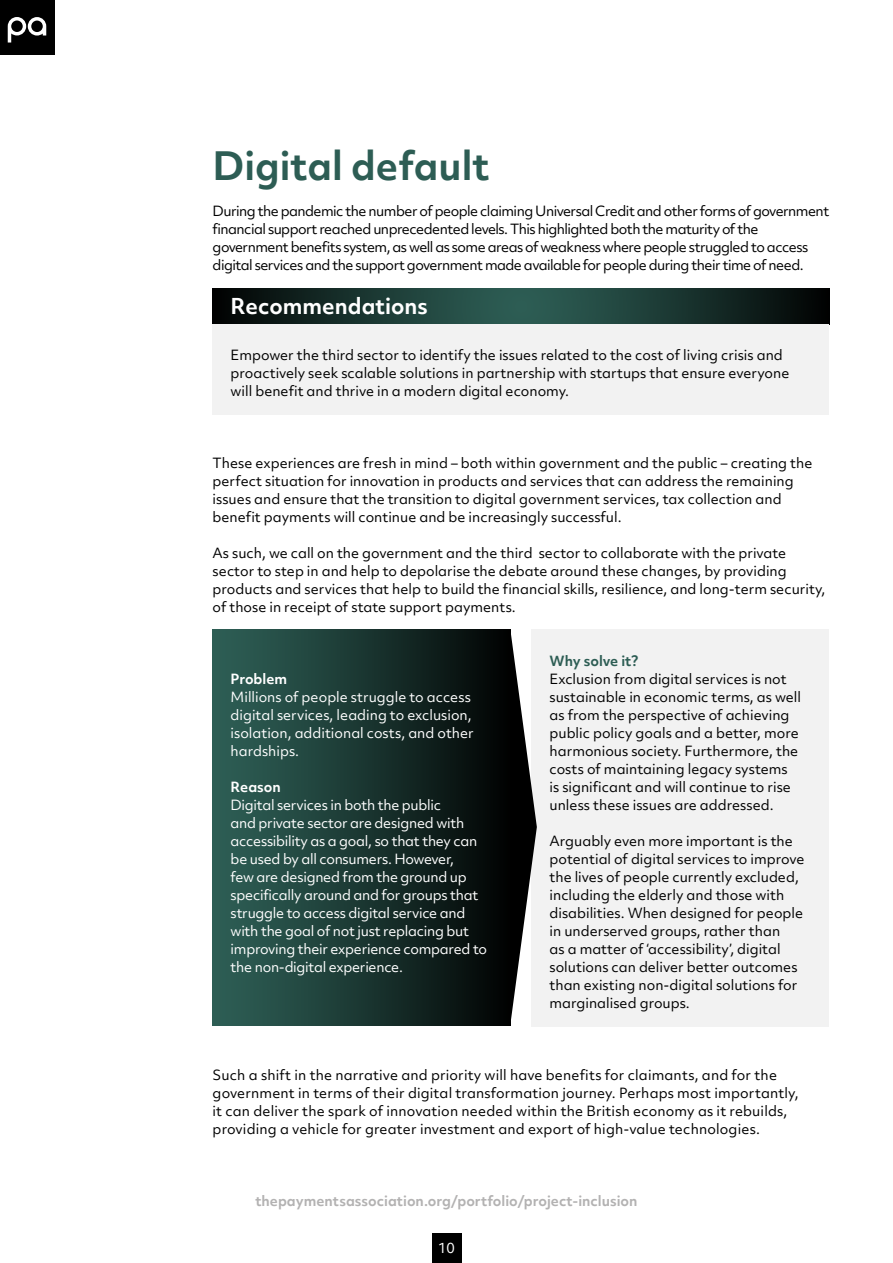
<style>
.page{position:relative;width:893px;height:1263px;background:#fff}
.page>*{position:absolute;margin:0;border:0;box-sizing:border-box;transform-origin:0 0}
.t1{font:700 37.5px "Objektiv Mk 2";color:#2d5d54}
.t2{font:700 21px "Objektiv Mk 2";color:#fff}
.t3{font:13.5px/18px "Objektiv Mk 2";color:#000}
.t4{font:13.5px/18px "Objektiv Mk 2";letter-spacing:-.04em;color:#000}
.t5{font:13.5px/18px "Objektiv Mk 2";letter-spacing:-.02em;color:#fff}
.t6{font:13.5px/18px "Objektiv Mk 2";color:#fff}
.t7{font:700 13.5px "Objektiv Mk 2";color:#b3b2b2}
.t8{font:700 13.5px "Objektiv Mk 2";color:#fff}
.t9{font:700 13.5px "Objektiv Mk 2";color:#2d5d54}
</style>
<div class="page">
<div style="left:432px;top:1233px;width:29px;height:30px;background:#000"></div>
<svg style="left:213px;top:288px;width:616px;height:36px;background:#19342f"></svg>
<div style="left:213px;top:324px;width:616px;height:90px;background:#f2f2f2"></div>
<div style="left:213px;top:629px;width:297px;height:396px;background:linear-gradient(to right,#30645a,#030505)"></div>
<div style="left:531px;top:629px;width:298px;height:397px;background:#f2f2f2"></div>
<svg style="left:510px;top:629px;width:27px;height:396px"></svg>
<div style="left:0;top:0;width:54px;height:54px;background:#000"></div>
<svg style="left:8px;top:17px;width:38px;height:26px"></svg>
<h1 class="t1" style="left:213px;top:139px;width:279px">Digital default</h1>
<p class="t4" style="left:213px;top:202px;width:618px">During the pandemic the number of people claiming Universal Credit and other forms of government financial support reached unprecedented levels. This highlighted both the maturity of the government benefits system, as well as some areas of weakness where people struggled to access digital services and the support government made available for people during their time of need.</p>
<h2 class="t2" style="left:231px;top:291px;width:199px">Recommendations</h2>
<p class="t3" style="left:231px;top:346px;width:560px">Empower the third sector to identify the issues related to the cost of living crisis and proactively seek scalable solutions in partnership with startups that ensure everyone will benefit and thrive in a modern digital economy.</p>
<p class="t3" style="left:213px;top:454px;width:601px">These experiences are fresh in mind ‒ both within government and the public ‒ creating the perfect situation for innovation in products and services that can address the remaining issues and ensure that the transition to digital government services, tax collection and benefit payments will continue and be increasingly successful.</p>
<p class="t3" style="left:213px;top:544px;width:614px">As such, we call on the government and the third sector to collaborate with the private sector to step in and help to depolarise the debate around these changes, by providing products and services that help to build the financial skills, resilience, and long-term security, of those in receipt of state support payments.</p>
<p class="t8" style="left:231px;top:669px;width:58px">Problem</p>
<p class="t6" style="left:231px;top:688px;width:245px">Millions of people struggle to access digital services, leading to exclusion, isolation, additional costs, and other hardships.</p>
<p class="t8" style="left:231px;top:777px;width:52px">Reason</p>
<p class="t5" style="left:231px;top:796px;width:258px">Digital services in both the public<br>and private sector are designed with accessibility as a goal, so that they can be used by all consumers. However,<br>few are designed from the ground up specifically around and for groups that struggle to access digital service and with the goal of not just replacing but improving their experience compared to the non-digital experience.</p>
<p class="t9" style="left:549px;top:651px;width:90px">Why solve it?</p>
<p class="t3" style="left:549px;top:670px;width:253px">Exclusion from digital services is not sustainable in economic terms, as well as from the perspective of achieving public policy goals and a better, more harmonious society. Furthermore, the costs of maintaining legacy systems is significant and will continue to rise unless these issues are addressed.</p>
<p class="t3" style="left:549px;top:832px;width:256px">Arguably even more important is the potential of digital services to improve the lives of people currently excluded, including the elderly and those with disabilities. When designed for people in underserved groups, rather than<br>as a matter of ‘accessibility’, digital solutions can deliver better outcomes than existing non-digital solutions for marginalised groups.</p>
<p class="t3" style="left:213px;top:1066px;width:588px">Such a shift in the narrative and priority will have benefits for claimants, and for the government in terms of their digital transformation journey. Perhaps most importantly, it can deliver the spark of innovation needed within the British economy as it rebuilds, providing a vehicle for greater investment and export of high-value technologies.</p>
<p class="t7" style="left:255px;top:1191px;width:384px">thepaymentsassociation.org/portfolio/project-inclusion</p>
<p class="t5" style="left:438px;top:1238px;width:18px">10</p>
</div>
